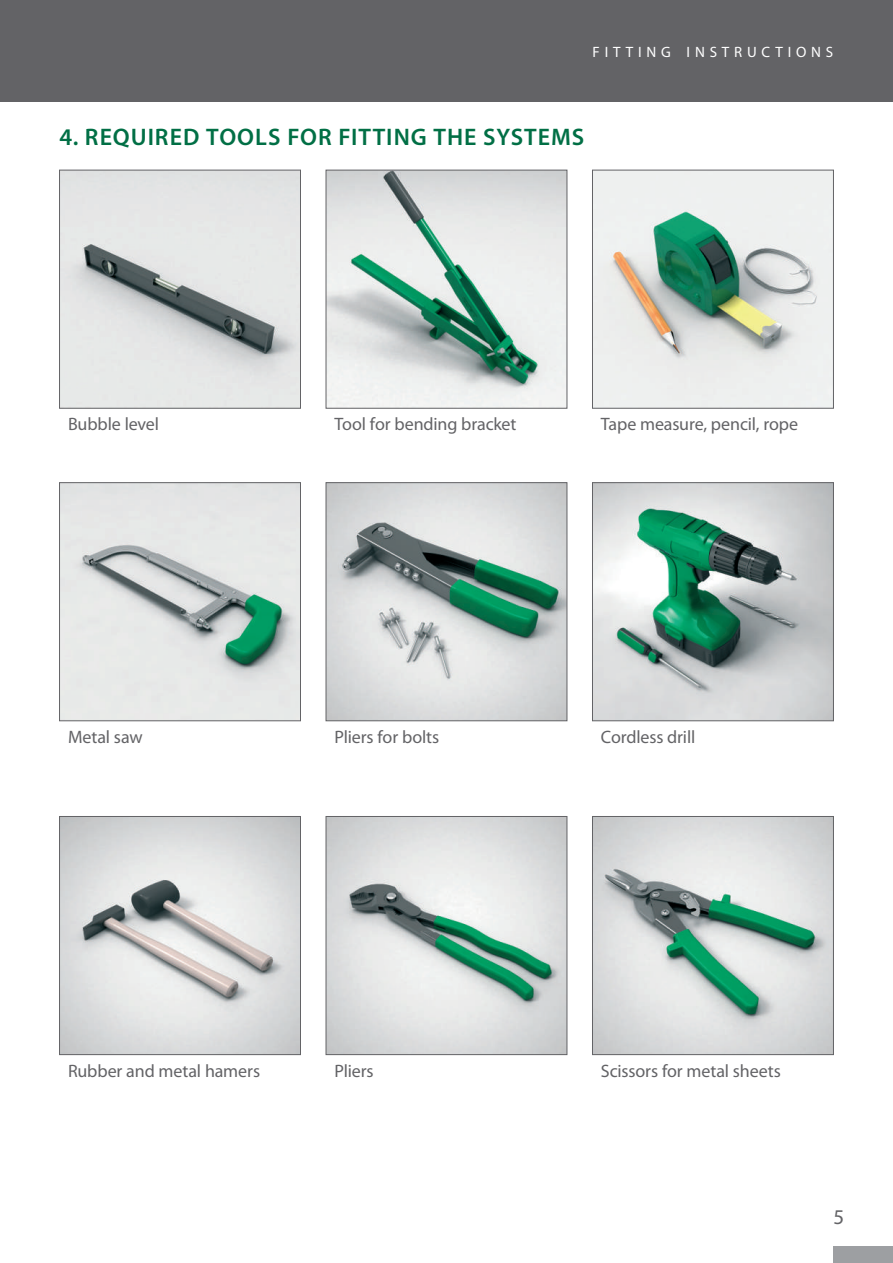
<style>
.page{position:relative;width:893px;height:1263px;background:#fff}
.page>*{position:absolute;margin:0;border:0;box-sizing:border-box;transform-origin:0 0}
.t1{font:600 24px "Myriad Pro";letter-spacing:.04em;color:#016f45}
.t2{font:21px "Myriad Pro";color:#636366}
.t3{font:18px "Myriad Pro";letter-spacing:-.005em;color:#636366}
.t4{font:15px "Myriad Pro";letter-spacing:.32em;color:#fff}
</style>
<div class="page">
<img style="left:328px;top:484px;width:237px;height:235px">
<div style="left:326px;top:482px;width:241px;height:239px;border:1px solid #636366"></div>
<img style="left:61px;top:484px;width:238px;height:235px">
<div style="left:59px;top:482px;width:242px;height:239px;border:1px solid #636366"></div>
<img style="left:594px;top:484px;width:238px;height:235px">
<div style="left:592px;top:482px;width:242px;height:239px;border:1px solid #636366"></div>
<img style="left:61px;top:818px;width:238px;height:235px">
<div style="left:59px;top:816px;width:242px;height:239px;border:1px solid #636366"></div>
<img style="left:328px;top:818px;width:237px;height:235px">
<div style="left:326px;top:816px;width:241px;height:239px;border:1px solid #636366"></div>
<img style="left:594px;top:818px;width:238px;height:235px">
<div style="left:592px;top:816px;width:242px;height:239px;border:1px solid #636366"></div>
<img style="left:328px;top:172px;width:237px;height:234px">
<div style="left:326px;top:170px;width:241px;height:238px;border:1px solid #636366"></div>
<img style="left:61px;top:172px;width:238px;height:234px">
<div style="left:59px;top:170px;width:242px;height:238px;border:1px solid #636366"></div>
<img style="left:594px;top:172px;width:238px;height:234px">
<div style="left:592px;top:170px;width:242px;height:238px;border:1px solid #636366"></div>
<div style="left:0;top:0;width:893px;height:102px;background:#636366"></div>
<div style="left:833px;top:1246px;width:60px;height:17px;background:#9d9fa2"></div>
<p class="t4" style="left:593px;top:42px;width:242px">fitting instructions</p>
<h1 class="t1" style="left:60px;top:122px;width:526px">4. REQUIRE D TOO LS FOR FITTING THE SYSTEMS</h1>
<p class="t3" style="left:68px;top:413px;width:93px">Bubble level</p>
<p class="t3" style="left:334px;top:413px;width:184px">Tool for bending bracket</p>
<p class="t3" style="left:601px;top:413px;width:199px">Tape measure, pencil, rope</p>
<p class="t3" style="left:68px;top:726px;width:76px">Metal saw</p>
<p class="t3" style="left:334px;top:726px;width:106px">Pliers for bolts</p>
<p class="t3" style="left:601px;top:726px;width:96px">Cordless drill</p>
<p class="t3" style="left:68px;top:1059px;width:194px">Rubber and metal hamers</p>
<p class="t3" style="left:334px;top:1059px;width:41px">Pliers</p>
<p class="t3" style="left:601px;top:1059px;width:181px">Scissors for metal sheets</p>
<p class="t2" style="left:833px;top:1204px;width:12px">5</p>
</div>
